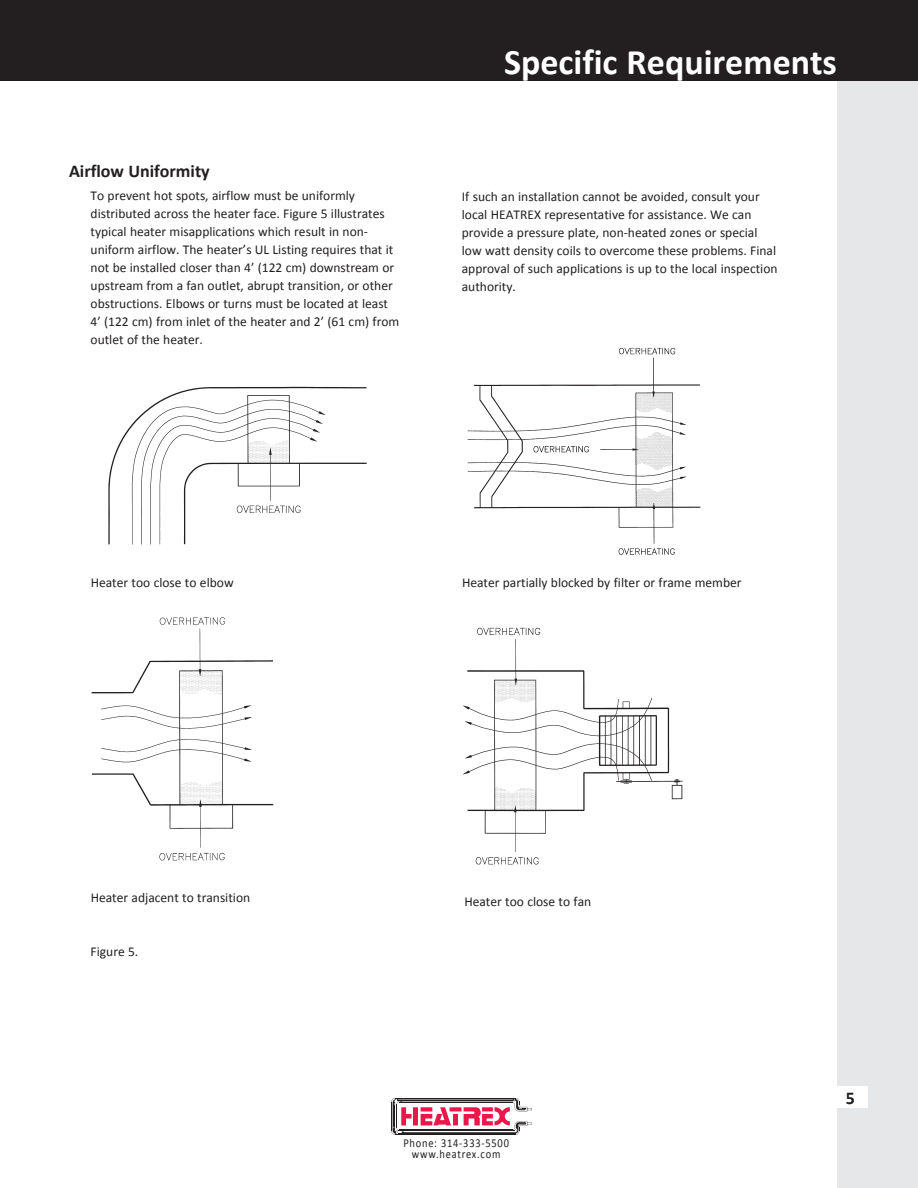
<style>
.page{position:relative;width:918px;height:1188px;background:#fff}
.page>*{position:absolute;margin:0;border:0;box-sizing:border-box;transform-origin:0 0}
.t1{font:700 36px "Calibri";color:#fff}
.subheads{font:700 18px "Calibri";color:#231f20}
.bodycopy_indent{font:13.5px/18px "Calibri";color:#231f20}
.body_copy{font:13.5px "Calibri";color:#231f20}
.t2{font:12.15px/10.2px "Calibri";letter-spacing:.075em;color:#231f20;text-align:center;scale:.86 1}
</style>
<div class="page">
<svg style="left:391px;top:1098px;width:141px;height:37px"></svg>
<div style="left:837px;top:71px;width:81px;height:1117px;background:#e6e7e9"></div>
<div style="left:0;top:0;width:918px;height:81px;background:#231f20"></div>
<div style="left:836px;top:1086px;width:32px;height:22px;background:#fff"></div>
<img style="left:467px;top:347px;width:234px;height:208px">
<img style="left:463px;top:627px;width:220px;height:238px">
<img style="left:108px;top:386px;width:259px;height:159px">
<img style="left:91px;top:617px;width:183px;height:244px">
<p class="t1" style="left:504px;top:39px;width:334px">Specific Requirements</p>
<p class="subheads" style="left:69px;top:160px;width:142px">Airflow Uniformity</p>
<p class="bodycopy_indent" style="left:91px;top:187px;width:310px">To prevent hot spots, airflow must be uniformly distributed across the heater face. Figure 5 illustrates typical heater misapplications which result in non&shy;uniform airflow. The heater’s UL Listing requires that it not be installed closer than 4’ (122 cm) downstream or upstream from a fan outlet, abrupt transition, or other obstructions. Elbows or turns must be located at least 4’ (122 cm) from inlet of the heater and 2’ (61 cm) from outlet of the heater.</p>
<p class="bodycopy_indent" style="left:462px;top:187px;width:317px">If such an installation cannot be avoided, consult your local HEATREX representative for assistance. We can provide a pressure plate, non-heated zones or special low watt density coils to overcome these problems. Final approval of such applications is up to the local inspection authority.</p>
<p class="body_copy" style="left:91px;top:574px;width:144px">Heater too close to elbow</p>
<p class="body_copy" style="left:462px;top:574px;width:281px">Heater partially blocked by filter or frame member</p>
<p class="body_copy" style="left:91px;top:889px;width:161px">Heater adjacent to transition</p>
<p class="bodycopy_indent" style="left:91px;top:942px;width:49px">Figure 5.</p>
<p class="body_copy" style="left:464px;top:893px;width:128px">Heater too close to fan</p>
<p class="t2" style="left:403px;top:1138px;width:124px">Phone: 314-333-5500 www.heatrex.com</p>
<p class="subheads" style="left:846px;top:1087px;width:11px">5</p>
</div>
